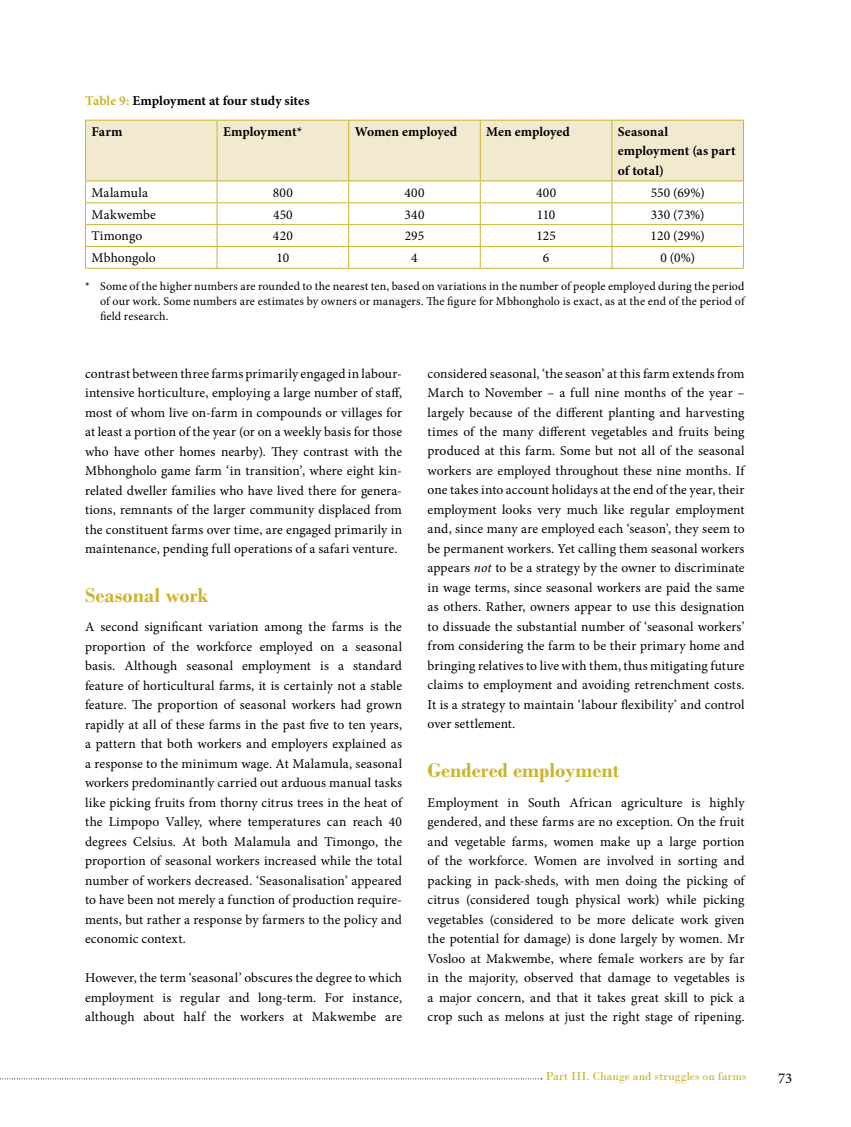
<style>
.page{position:relative;width:851px;height:1127px;background:#fff}
.page>*{position:absolute;margin:0;border:0;box-sizing:border-box;transform-origin:0 0}
.t1{font:700 21px "Bodoni";color:#ccb42d}
.t2{font:15px "Minion Pro";color:#000}
.t3{font:13.5px/19.5px "Minion Pro";letter-spacing:.01em;color:#000;text-align:justify}
.t4{font:700 13.5px/19.5px "Minion Pro";color:#000}
.t5{font:12px/15px "Minion Pro";letter-spacing:.01em;color:#000;text-align:justify}
.t6{font:12px "Bodoni";color:#ccb42d}
.s1{color:#ccb42d}
.s2{font-style:italic}
</style>
<div class="page">
<svg style="left:0;top:1078px;width:541px;height:1px"></svg>
<div style="left:86px;top:121px;width:657px;height:60px;background:#f2eacf"></div>
<hr style="left:85px;top:120px;width:132px;height:1px;background:#ccb42d">
<hr style="left:85px;top:121px;width:1px;height:60px;background:#ccb42d">
<hr style="left:217px;top:120px;width:131px;height:1px;background:#ccb42d">
<hr style="left:217px;top:121px;width:1px;height:60px;background:#ccb42d">
<hr style="left:348px;top:120px;width:132px;height:1px;background:#ccb42d">
<hr style="left:348px;top:121px;width:1px;height:60px;background:#ccb42d">
<hr style="left:480px;top:120px;width:131px;height:1px;background:#ccb42d">
<hr style="left:480px;top:121px;width:1px;height:60px;background:#ccb42d">
<hr style="left:611px;top:120px;width:132px;height:1px;background:#ccb42d">
<hr style="left:611px;top:121px;width:1px;height:60px;background:#ccb42d">
<hr style="left:743px;top:121px;width:1px;height:60px;background:#ccb42d">
<hr style="left:85px;top:181px;width:132px;height:1px;background:#ccb42d">
<hr style="left:217px;top:181px;width:131px;height:1px;background:#ccb42d">
<hr style="left:348px;top:181px;width:132px;height:1px;background:#ccb42d">
<hr style="left:480px;top:181px;width:131px;height:1px;background:#ccb42d">
<hr style="left:611px;top:181px;width:132px;height:1px;background:#ccb42d">
<hr style="left:85px;top:202px;width:132px;height:1px;background:#ccb42d">
<hr style="left:217px;top:202px;width:131px;height:1px;background:#ccb42d">
<hr style="left:348px;top:202px;width:132px;height:1px;background:#ccb42d">
<hr style="left:480px;top:202px;width:131px;height:1px;background:#ccb42d">
<hr style="left:611px;top:202px;width:132px;height:1px;background:#ccb42d">
<hr style="left:85px;top:224px;width:132px;height:1px;background:#ccb42d">
<hr style="left:217px;top:224px;width:131px;height:1px;background:#ccb42d">
<hr style="left:348px;top:224px;width:132px;height:1px;background:#ccb42d">
<hr style="left:480px;top:224px;width:131px;height:1px;background:#ccb42d">
<hr style="left:611px;top:224px;width:132px;height:1px;background:#ccb42d">
<hr style="left:85px;top:246px;width:132px;height:1px;background:#ccb42d">
<svg style="left:85px;top:181px;width:1px;height:87px"></svg>
<hr style="left:217px;top:246px;width:131px;height:1px;background:#ccb42d">
<svg style="left:217px;top:181px;width:1px;height:87px"></svg>
<hr style="left:348px;top:246px;width:132px;height:1px;background:#ccb42d">
<svg style="left:348px;top:181px;width:1px;height:87px"></svg>
<hr style="left:480px;top:246px;width:131px;height:1px;background:#ccb42d">
<svg style="left:480px;top:181px;width:1px;height:87px"></svg>
<hr style="left:611px;top:246px;width:132px;height:1px;background:#ccb42d">
<svg style="left:611px;top:181px;width:1px;height:87px"></svg>
<svg style="left:743px;top:181px;width:1px;height:87px"></svg>
<hr style="left:85px;top:268px;width:132px;height:1px;background:#ccb42d">
<hr style="left:217px;top:268px;width:131px;height:1px;background:#ccb42d">
<hr style="left:348px;top:268px;width:132px;height:1px;background:#ccb42d">
<hr style="left:480px;top:268px;width:131px;height:1px;background:#ccb42d">
<hr style="left:611px;top:268px;width:132px;height:1px;background:#ccb42d">
<p class="t4" style="left:85px;top:90px;width:226px"><span class="s1">Table 9:</span> Employment at four study sites</p>
<p class="t4" style="left:91px;top:122px;width:33px">Farm</p>
<p class="t4" style="left:223px;top:122px;width:81px">Employment*</p>
<p class="t4" style="left:354px;top:122px;width:104px">Women employed</p>
<p class="t4" style="left:486px;top:122px;width:85px">Men employed</p>
<p class="t4" style="left:617px;top:122px;width:119px">Seasonal employment (as part of total)</p>
<p class="t3" style="left:91px;top:183px;width:58px">Malamula</p>
<p class="t3" style="left:273px;top:183px;width:22px">800</p>
<p class="t3" style="left:404px;top:183px;width:22px">400</p>
<p class="t3" style="left:536px;top:183px;width:22px">400</p>
<p class="t3" style="left:650px;top:183px;width:55px">550 (69%)</p>
<p class="t3" style="left:91px;top:205px;width:66px">Makwembe</p>
<p class="t3" style="left:273px;top:205px;width:21px">450</p>
<p class="t3" style="left:404px;top:205px;width:21px">340</p>
<p class="t3" style="left:537px;top:205px;width:20px">110</p>
<p class="t3" style="left:650px;top:205px;width:55px">330 (73%)</p>
<p class="t3" style="left:91px;top:226px;width:52px">Timongo</p>
<p class="t3" style="left:273px;top:226px;width:21px">420</p>
<p class="t3" style="left:405px;top:226px;width:21px">295</p>
<p class="t3" style="left:536px;top:226px;width:21px">125</p>
<p class="t3" style="left:650px;top:226px;width:56px">120 (29%)</p>
<p class="t3" style="left:91px;top:248px;width:66px">Mbhongolo</p>
<p class="t3" style="left:276px;top:248px;width:14px">10</p>
<p class="t3" style="left:411px;top:248px;width:8px">4</p>
<p class="t3" style="left:542px;top:248px;width:8px">6</p>
<p class="t3" style="left:660px;top:248px;width:36px">0 (0%)</p>
<p class="t5" style="left:100px;top:278px;width:646px;text-indent:-15px">* Some of the higher numbers are rounded to the nearest ten, based on variations in the number of people employed during the period of our work. Some numbers are estimates by owners or managers. The figure for Mbhongholo is exact, as at the end of the period of field research.</p>
<p class="t3" style="left:85px;top:364px;width:318px">contrast between three farms primarily engaged in labour&shy;intensive horticulture, employing a large number of staff, most of whom live on-farm in compounds or villages for at least a portion of the year (or on a weekly basis for those who have other homes nearby). They contrast with the Mbhongholo game farm ‘in transition’, where eight kin&shy;related dweller families who have lived there for genera&shy;tions, remnants of the larger community displaced from the constituent farms over time, are engaged primarily in maintenance, pending full operations of a safari venture.</p>
<h1 class="t1" style="left:85px;top:583px;width:125px">Seasonal work</h1>
<p class="t3" style="left:85px;top:617px;width:318px">A second significant variation among the farms is the proportion of the workforce employed on a seasonal basis. Although seasonal employment is a standard feature of horticultural farms, it is certainly not a stable feature. The proportion of seasonal workers had grown rapidly at all of these farms in the past five to ten years, a pattern that both workers and employers explained as a response to the minimum wage. At Malamula, seasonal workers predominantly carried out arduous manual tasks like picking fruits from thorny citrus trees in the heat of the Limpopo Valley, where temperatures can reach 40 degrees Celsius. At both Malamula and Timongo, the proportion of seasonal workers increased while the total number of workers decreased. ‘Seasonalisation’ appeared to have been not merely a function of production require&shy;ments, but rather a response by farmers to the policy and economic context.</p>
<p class="t3" style="left:85px;top:968px;width:318px">However, the term ‘seasonal’ obscures the degree to which employment is regular and long-term. For instance, although about half the workers at Makwembe are</p>
<p class="t3" style="left:427px;top:363px;width:318px">considered seasonal, ‘the season’ at this farm extends from March to November – a full nine months of the year – largely because of the different planting and harvesting times of the many different vegetables and fruits being produced at this farm. Some but not all of the seasonal workers are employed throughout these nine months. If one takes into account holidays at the end of the year, their employment looks very much like regular employment and, since many are employed each ‘season’, they seem to be permanent workers. Yet calling them seasonal workers appears <span class="s2">not</span> to be a strategy by the owner to discriminate in wage terms, since seasonal workers are paid the same as others. Rather, owners appear to use this designation to dissuade the substantial number of ‘seasonal workers’ from considering the farm to be their primary home and bringing relatives to live with them, thus mitigating future claims to employment and avoiding retrenchment costs.<br>It is a strategy to maintain ‘labour flexibility’ and control over settlement.</p>
<h1 class="t1" style="left:427px;top:758px;width:193px">Gendered employment</h1>
<p class="t3" style="left:427px;top:793px;width:318px">Employment in South African agriculture is highly gendered, and these farms are no exception. On the fruit and vegetable farms, women make up a large portion of the workforce. Women are involved in sorting and packing in pack-sheds, with men doing the picking of citrus (considered tough physical work) while picking vegetables (considered to be more delicate work given the potential for damage) is done largely by women. Mr Vosloo at Makwembe, where female workers are by far in the majority, observed that damage to vegetables is a major concern, and that it takes great skill to pick a crop such as melons at just the right stage of ripening.</p>
<p class="t6" style="left:545px;top:1068px;width:202px">Part III. Change and struggles on farms</p>
<p class="t2" style="left:778px;top:1068px;width:16px">73</p>
</div>
